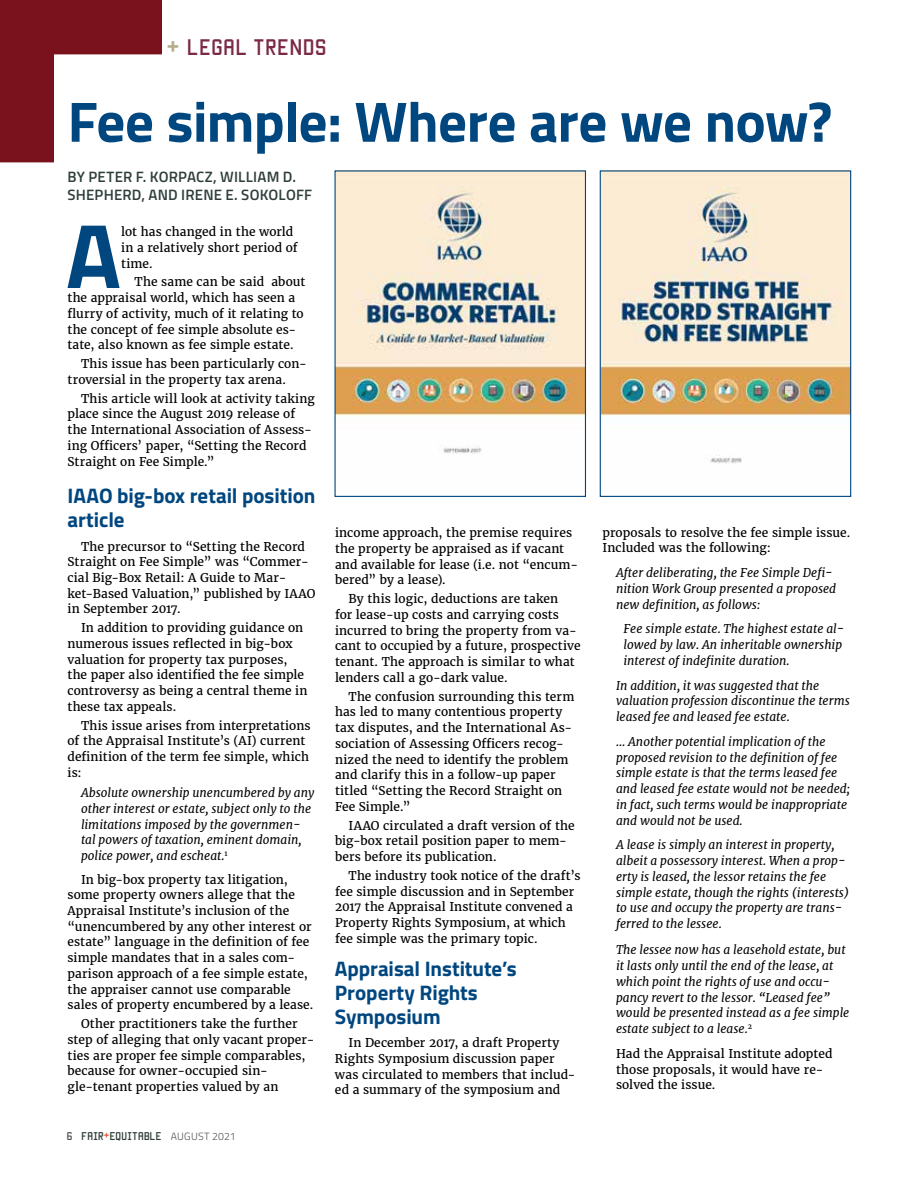
<style>
.page{position:relative;width:918px;height:1188px;background:#fff}
.page>*{position:absolute;margin:0;border:0;box-sizing:border-box;transform-origin:0 0}
.t1{font:700 91.65px "Titillium";color:#00467f}
.t2{font:700 57px "Titillium";letter-spacing:-.01em;color:#00467f}
.t3{font:700 21px/24px "Titillium";letter-spacing:-.005em;color:#00467f}
.t4{font:18px "Manteka";letter-spacing:.05em;color:#7a2946}
.t5{font:600 15px/18px "Titillium";letter-spacing:.015em;color:#2d3d3a}
.t6{font:12px/15.8px "Merriweather";letter-spacing:.01em;color:#000}
.t7{font:italic 12px/15.8px "Merriweather";color:#000}
.t8{font:9px "Manteka";letter-spacing:.03em;color:#2d3d3a}
.s1{font-size:21px;color:#b4ae8b}
.s2{color:#4f4f51}
.s3{font-family:"Titillium";font-weight:300;font-size:10.5px;color:#4f4f51}
</style>
<div class="page">
<svg style="left:0;top:0;width:162px;height:162px"></svg>
<img style="left:336px;top:172px;width:248px;height:282px">
<div style="left:334px;top:170px;width:252px;height:327px;border:1px solid #00467f"></div>
<img style="left:602px;top:172px;width:247px;height:292px">
<div style="left:600px;top:170px;width:251px;height:327px;border:1px solid #00467f"></div>
<h3 class="t4" style="left:166px;top:34px;width:161px"><span class="s1">+</span> LEGAL TRENDS</h3>
<h2 class="t2" style="left:68px;top:78px;width:767px">Fee simple: Where are we now?</h2>
<p class="t5" style="left:68px;top:166px;width:246px">BY PETER F. KORPACZ, WILLIAM D.<br>SHEPHERD, AND IRENE E. SOKOLOFF</p>
<h1 class="t1" style="left:66px;top:186px;width:57px">A</h1>
<p class="t6" style="left:121px;top:224px;width:178px">lot has changed in the world in a relatively short period of time.</p>
<p class="t6" style="left:68px;top:274px;width:239px;text-indent:67px">The same can be said about the appraisal world, which has seen a flurry of activity, much of it relating to the concept of fee simple absolute es&shy;tate, also known as fee simple estate.</p>
<p class="t6" style="left:68px;top:356px;width:241px;text-indent:14px">This issue has been particularly con&shy;troversial in the property tax arena.</p>
<p class="t6" style="left:68px;top:390px;width:249px;text-indent:14px">This article will look at activity taking place since the August 2019 release of the International Association of Assess&shy;ing Officers’ paper, “Setting the Record Straight on Fee Simple.”</p>
<h3 class="t3" style="left:68px;top:483px;width:249px">IAAO big-box retail position article</h3>
<p class="t6" style="left:68px;top:538px;width:249px;text-indent:14px">The precursor to “Setting the Record Straight on Fee Simple” was “Commer&shy;cial Big-Box Retail: A Guide to Mar&shy;ket-Based Valuation,” published by IAAO in September 2017.</p>
<p class="t6" style="left:68px;top:620px;width:241px;text-indent:14px">In addition to providing guidance on numerous issues reflected in big-box valuation for property tax purposes, the paper also identified the fee simple controversy as being a central theme in these tax appeals.</p>
<p class="t6" style="left:68px;top:717px;width:245px;text-indent:14px">This issue arises from interpretations of the Appraisal Institute’s (AI) current definition of the term fee simple, which is:</p>
<p class="t7" style="left:81px;top:785px;width:235px">Absolute ownership unencumbered by any other interest or estate, subject only to the limitations imposed by the governmen&shy;tal powers of taxation, eminent domain, police power, and escheat.<sup>1</sup></p>
<p class="t6" style="left:68px;top:871px;width:247px;text-indent:14px">In big-box property tax litigation, some property owners allege that the Appraisal Institute’s inclusion of the “unencumbered by any other interest or estate” language in the definition of fee simple mandates that in a sales com&shy;parison approach of a fee simple estate, the appraiser cannot use comparable sales of property encumbered by a lease.</p>
<p class="t6" style="left:68px;top:1016px;width:248px;text-indent:14px">Other practitioners take the further step of alleging that only vacant proper&shy;ties are proper fee simple comparables, because for owner-occupied sin&shy;gle-tenant properties valued by an</p>
<p class="t8" style="left:67px;top:1130px;width:170px"><span class="s2">6</span> FAIR<sup>+</sup>EQUITABLE <span class="s3">AUGUST 2021</span></p>
<p class="t6" style="left:335px;top:525px;width:245px">income approach, the premise requires the property be appraised as if vacant and available for lease (i.e. not “encum&shy;bered” by a lease).</p>
<p class="t6" style="left:335px;top:591px;width:247px;text-indent:14px">By this logic, deductions are taken<br>for lease-up costs and carrying costs incurred to bring the property from va&shy;cant to occupied by a future, prospective tenant. The approach is similar to what lenders call a go-dark value.</p>
<p class="t6" style="left:335px;top:688px;width:241px;text-indent:14px">The confusion surrounding this term has led to many contentious property tax disputes, and the International As&shy;sociation of Assessing Officers recog&shy;nized the need to identify the problem and clarify this in a follow-up paper titled “Setting the Record Straight on Fee Simple.”</p>
<p class="t6" style="left:335px;top:817px;width:241px;text-indent:14px">IAAO circulated a draft version of the big-box retail position paper to mem&shy;bers before its publication.</p>
<p class="t6" style="left:335px;top:867px;width:247px;text-indent:14px">The industry took notice of the draft’s fee simple discussion and in September 2017 the Appraisal Institute convened a Property Rights Symposium, at which fee simple was the primary topic.</p>
<h3 class="t3" style="left:335px;top:956px;width:183px">Appraisal Institute’s<br>Property Rights<br>Symposium</h3>
<p class="t6" style="left:335px;top:1035px;width:242px;text-indent:14px">In December 2017, a draft Property Rights Symposium discussion paper was circulated to members that includ&shy;ed a summary of the symposium and</p>
<p class="t6" style="left:603px;top:524px;width:249px">proposals to resolve the fee simple issue.<br>Included was the following:</p>
<p class="t7" style="left:616px;top:565px;width:222px">After deliberating, the Fee Simple Defi&shy;nition Work Group presented a proposed new definition, as follows:</p>
<p class="t7" style="left:624px;top:621px;width:222px">Fee simple estate. The highest estate al&shy;lowed by law. An inheritable ownership interest of indefinite duration.</p>
<p class="t7" style="left:616px;top:677px;width:235px">In addition, it was suggested that the valuation profession discontinue the terms leased fee and leased fee estate.</p>
<p class="t7" style="left:616px;top:734px;width:235px">… Another potential implication of the proposed revision to the definition of fee simple estate is that the terms leased fee and leased fee estate would not be needed; in fact, such terms would be inappropriate and would not be used.</p>
<p class="t7" style="left:616px;top:837px;width:235px">A lease is simply an interest in property, albeit a possessory interest. When a prop&shy;erty is leased, the lessor retains the fee simple estate, though the rights (interests) to use and occupy the property are trans&shy;ferred to the lessee.</p>
<p class="t7" style="left:616px;top:942px;width:235px">The lessee now has a leasehold estate, but it lasts only until the end of the lease, at which point the rights of use and occu&shy;pancy revert to the lessor. “Leased fee” would be presented instead as a fee simple estate subject to a lease.<sup>2</sup></p>
<p class="t6" style="left:616px;top:1046px;width:218px">Had the Appraisal Institute adopted those proposals, it would have re&shy;solved the issue.</p>
</div>
